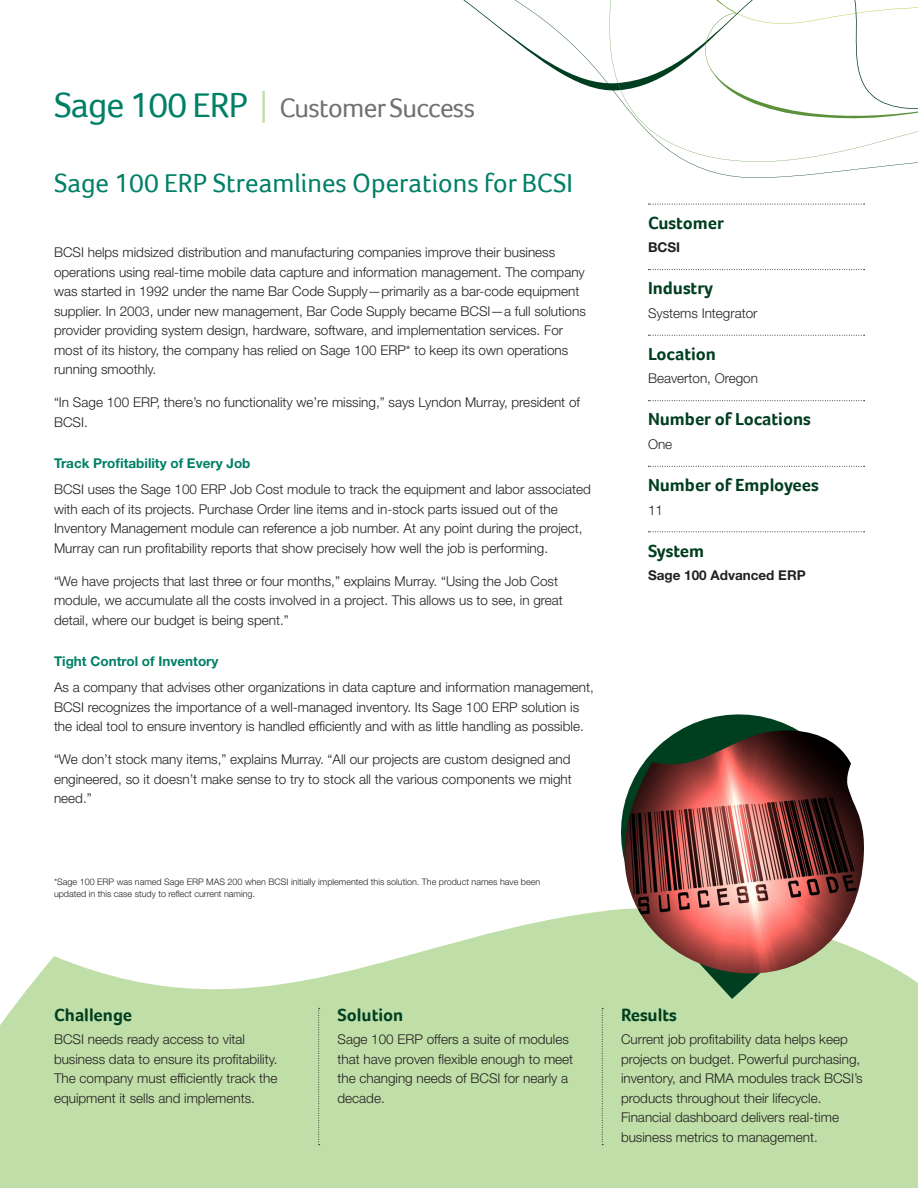
<style>
.page{position:relative;width:918px;height:1188px;background:#fff}
.page>*{position:absolute;margin:0;border:0;box-sizing:border-box;transform-origin:0 0}
.t1{font:27.3px "Foco";letter-spacing:-.025em;color:#717074}
.t2{font:27px "Foco";color:#008066}
.Side_Header{font:700 18px "Foco";color:#003e20}
.Bottom_Challenge_Hea{font:700 18px "Foco";color:#003e20}
.Body{font:300 13.5px/19.5px "Helvetica Neue LT Std";color:#231f20}
.Subhead{font:700 13.5px "Helvetica Neue LT Std";color:#008066}
.Bold_Body{font:700 13.5px "Helvetica Neue LT Std";color:#231f20}
.t3{font:300 9px/12.8px "Helvetica Neue LT Std";color:#231f20}
.s1{font-size:35.85px;color:#008066}
.s2{font-family:"Helvetica Neue LT Std";font-weight:300;font-size:44.85px;color:#c0dea8}
</style>
<div class="page">
<svg style="left:0;top:910px;width:918px;height:278px;fill:#c0dea8"></svg>
<svg style="left:463px;top:0;width:455px;height:178px"></svg>
<svg style="left:608px;top:714px;width:262px;height:285px"></svg>
<img style="left:623px;top:730px;width:242px;height:244px">
<svg style="left:648px;top:204px;width:217px;height:1px"></svg>
<svg style="left:648px;top:269px;width:217px;height:1px"></svg>
<svg style="left:648px;top:335px;width:217px;height:1px"></svg>
<svg style="left:648px;top:400px;width:217px;height:1px"></svg>
<svg style="left:648px;top:466px;width:217px;height:1px"></svg>
<svg style="left:648px;top:531px;width:217px;height:1px"></svg>
<svg style="left:602px;top:1008px;width:1px;height:137px"></svg>
<svg style="left:318px;top:1008px;width:2px;height:137px"></svg>
<p class="t1" style="left:54px;top:92px;width:423px"><span class="s1">Sage 100 ERP</span> <span class="s2">I</span> Customer Success</p>
<p class="t2" style="left:54px;top:167px;width:520px">Sage 100 ERP Streamlines Operations for BCSI</p>
<p class="Body" style="left:54px;top:242px;width:533px">BCSI helps midsized distribution and manufacturing companies improve their business operations using real-time mobile data capture and information management. The company was started in 1992 under the name Bar Code Supply—primarily as a bar-code equipment supplier. In 2003, under new management, Bar Code Supply became BCSI—a full solutions provider providing system design, hardware, software, and implementation services. For most of its history, the company has relied on Sage 100 ERP* to keep its own operations running smoothly.</p>
<p class="Body" style="left:54px;top:392px;width:528px">“In Sage 100 ERP, there’s no functionality we’re missing,” says Lyndon Murray, president of<br>BCSI.</p>
<p class="Subhead" style="left:54px;top:455px;width:198px">Track Profitability of Every Job</p>
<p class="Body" style="left:54px;top:479px;width:538px">BCSI uses the Sage 100 ERP Job Cost module to track the equipment and labor associated with each of its projects. Purchase Order line items and in-stock parts issued out of the Inventory Management module can reference a job number. At any point during the project, Murray can run profitability reports that show precisely how well the job is performing.</p>
<p class="Body" style="left:54px;top:571px;width:510px">“We have projects that last three or four months,” explains Murray. “Using the Job Cost module, we accumulate all the costs involved in a project. This allows us to see, in great detail, where our budget is being spent.”</p>
<p class="Subhead" style="left:54px;top:653px;width:166px">Tight Control of Inventory</p>
<p class="Body" style="left:54px;top:677px;width:541px">As a company that advises other organizations in data capture and information management,<br>BCSI recognizes the importance of a well-managed inventory. Its Sage 100 ERP solution is the ideal tool to ensure inventory is handled efficiently and with as little handling as possible.</p>
<p class="Body" style="left:54px;top:749px;width:519px;text-align:justify">“We don’t stock many items,” explains Murray. “All our projects are custom designed and engineered, so it doesn’t make sense to try to stock all the various components we might need.”</p>
<p class="t3" style="left:54px;top:875px;width:488px">*Sage 100 ERP was named Sage ERP MAS 200 when BCSI initially implemented this solution. The product names have been updated in this case study to reflect current naming.</p>
<p class="Side_Header" style="left:648px;top:212px;width:77px">Customer</p>
<p class="Bold_Body" style="left:648px;top:239px;width:34px">BCSI</p>
<p class="Side_Header" style="left:648px;top:278px;width:67px">Industry</p>
<p class="Body" style="left:648px;top:303px;width:111px">Systems Integrator</p>
<p class="Side_Header" style="left:648px;top:343px;width:70px">Location</p>
<p class="Body" style="left:648px;top:369px;width:112px">Beaverton, Oregon</p>
<p class="Side_Header" style="left:648px;top:409px;width:164px">Number of Locations</p>
<p class="Body" style="left:648px;top:434px;width:26px">One</p>
<p class="Side_Header" style="left:648px;top:474px;width:172px">Number of Employees</p>
<p class="Body" style="left:648px;top:500px;width:17px">11</p>
<p class="Side_Header" style="left:648px;top:540px;width:58px">System</p>
<p class="Bold_Body" style="left:648px;top:567px;width:159px">Sage 100 Advanced ERP</p>
<p class="Bottom_Challenge_Hea" style="left:54px;top:1004px;width:80px">Challenge</p>
<p class="Body" style="left:54px;top:1029px;width:225px">BCSI needs ready access to vital business data to ensure its profitability.<br>The company must efficiently track the equipment it sells and implements.</p>
<p class="Bottom_Challenge_Hea" style="left:338px;top:1004px;width:67px">Solution</p>
<p class="Body" style="left:338px;top:1029px;width:237px">Sage 100 ERP offers a suite of modules that have proven flexible enough to meet the changing needs of BCSI for nearly a decade.</p>
<p class="Bottom_Challenge_Hea" style="left:621px;top:1004px;width:57px">Results</p>
<p class="Body" style="left:621px;top:1029px;width:243px">Current job profitability data helps keep projects on budget. Powerful purchasing, inventory, and RMA modules track BCSI’s products throughout their lifecycle.<br>Financial dashboard delivers real-time business metrics to management.</p>
</div>
